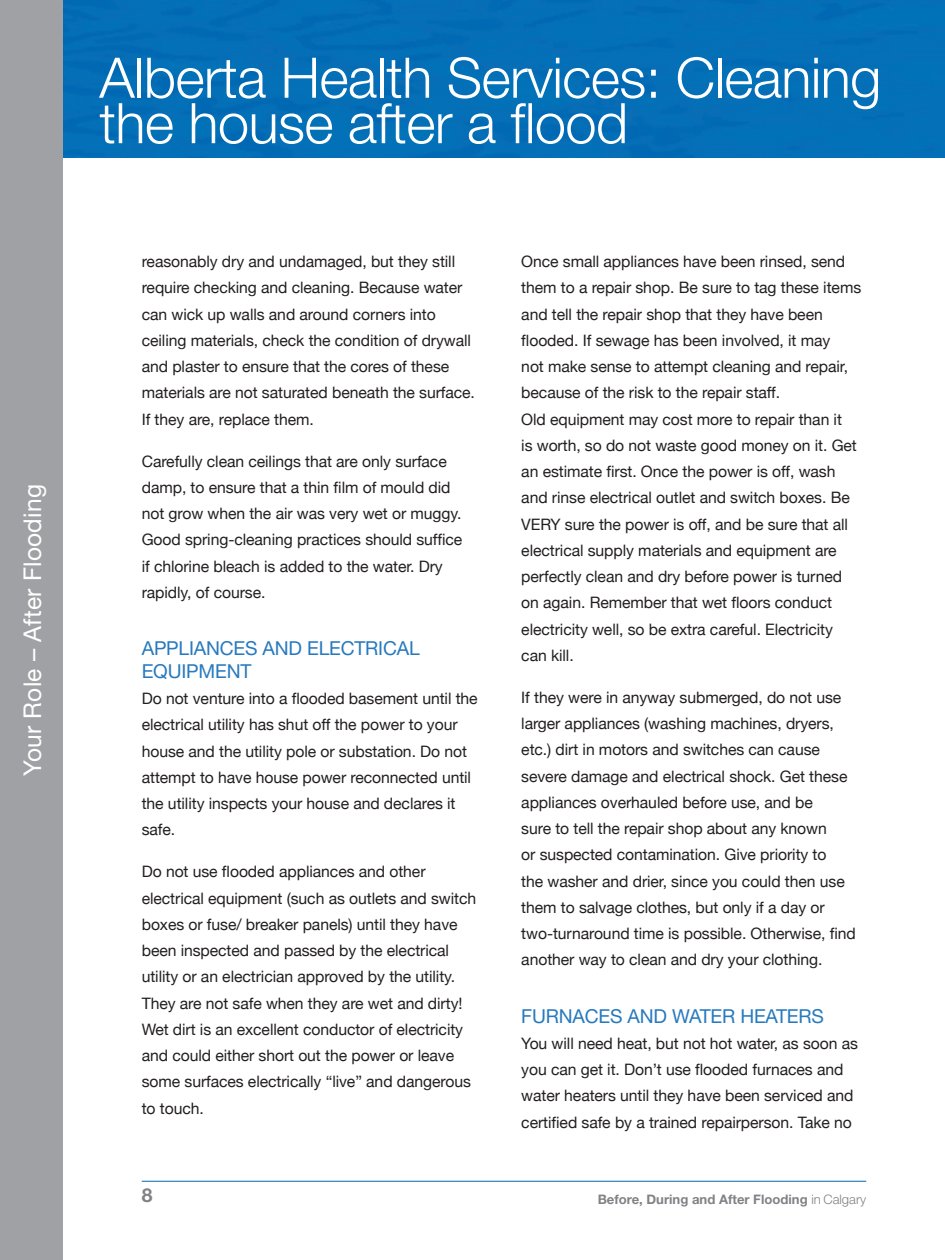
<style>
.page{position:relative;width:945px;height:1260px;background:#fff}
.page>*{position:absolute;margin:0;border:0;box-sizing:border-box;transform-origin:0 0}
.t1{font:300 56px/45.5px "Helvetica Neue LT Std";letter-spacing:-.01em;color:#fff}
.t2{font:24.5px "Helvetica Neue";letter-spacing:.01em;color:#fff}
.t3{font:19.25px/22.8px "Helvetica Neue";letter-spacing:-.01em;color:#277abe}
.t4{font:700 19.25px "Helvetica Neue";color:#808285}
.t5{font:15.75px/26.2px "Helvetica Neue";letter-spacing:-.005em;color:#231f20}
.t6{font:700 13.12px "Helvetica Neue";color:#808285}
.s1{font-weight:300}
</style>
<div class="page">
<div style="left:63px;top:0;width:882px;height:158px;background:#036fb7"></div>
<div style="left:0;top:0;width:63px;height:1260px;background:#a0a1a5"></div>
<hr style="left:142px;top:1181px;width:724px;height:1px;background:#0168b3">
<h2 class="t2" style="left:18px;top:776px;width:293px;rotate:-90deg">Your Role – After Flooding</h2>
<h1 class="t1" style="left:99px;top:54px;width:783px">Alberta Health Services: Cleaning the house after a flood</h1>
<p class="t5" style="left:142px;top:248px;width:335px">reasonably dry and undamaged, but they still require checking and cleaning. Because water can wick up walls and around corners into ceiling materials, check the condition of drywall and plaster to ensure that the cores of these materials are not saturated beneath the surface.<br>If they are, replace them.</p>
<p class="t5" style="left:142px;top:448px;width:322px">Carefully clean ceilings that are only surface damp, to ensure that a thin film of mould did not grow when the air was very wet or muggy.<br>Good spring-cleaning practices should suffice if chlorine bleach is added to the water. Dry rapidly, of course.</p>
<p class="t3" style="left:142px;top:637px;width:280px">APPLIANCES AND ELECTRICAL<br>EQUIPMENT</p>
<p class="t5" style="left:142px;top:685px;width:337px">Do not venture into a flooded basement until the electrical utility has shut off the power to your house and the utility pole or substation. Do not attempt to have house power reconnected until the utility inspects your house and declares it safe.</p>
<p class="t5" style="left:142px;top:858px;width:336px">Do not use flooded appliances and other electrical equipment (such as outlets and switch boxes or fuse/ breaker panels) until they have been inspected and passed by the electrical utility or an electrician approved by the utility.<br>They are not safe when they are wet and dirty!<br>Wet dirt is an excellent conductor of electricity and could either short out the power or leave some surfaces electrically “live” and dangerous to touch.</p>
<p class="t5" style="left:521px;top:248px;width:341px">Once small appliances have been rinsed, send them to a repair shop. Be sure to tag these items and tell the repair shop that they have been flooded. If sewage has been involved, it may<br>not make sense to attempt cleaning and repair, because of the risk to the repair staff.<br>Old equipment may cost more to repair than it<br>is worth, so do not waste good money on it. Get an estimate first. Once the power is off, wash and rinse electrical outlet and switch boxes. Be VERY sure the power is off, and be sure that all electrical supply materials and equipment are perfectly clean and dry before power is turned on again. Remember that wet floors conduct electricity well, so be extra careful. Electricity can kill.</p>
<p class="t5" style="left:521px;top:684px;width:336px">If they were in anyway submerged, do not use larger appliances (washing machines, dryers, etc.) dirt in motors and switches can cause severe damage and electrical shock. Get these appliances overhauled before use, and be<br>sure to tell the repair shop about any known<br>or suspected contamination. Give priority to<br>the washer and drier, since you could then use them to salvage clothes, but only if a day or two-turnaround time is possible. Otherwise, find another way to clean and dry your clothing.</p>
<p class="t3" style="left:521px;top:1004px;width:304px">FURNACES AND WATER HEATERS</p>
<p class="t5" style="left:521px;top:1030px;width:338px">You will need heat, but not hot water, as soon as you can get it. Don’t use flooded furnaces and water heaters until they have been serviced and certified safe by a trained repairperson. Take no</p>
<p class="t4" style="left:142px;top:1183px;width:12px">8</p>
<p class="t6" style="left:598px;top:1191px;width:270px">Before, During and After Flooding <span class="s1">in Calgary</span></p>
</div>
